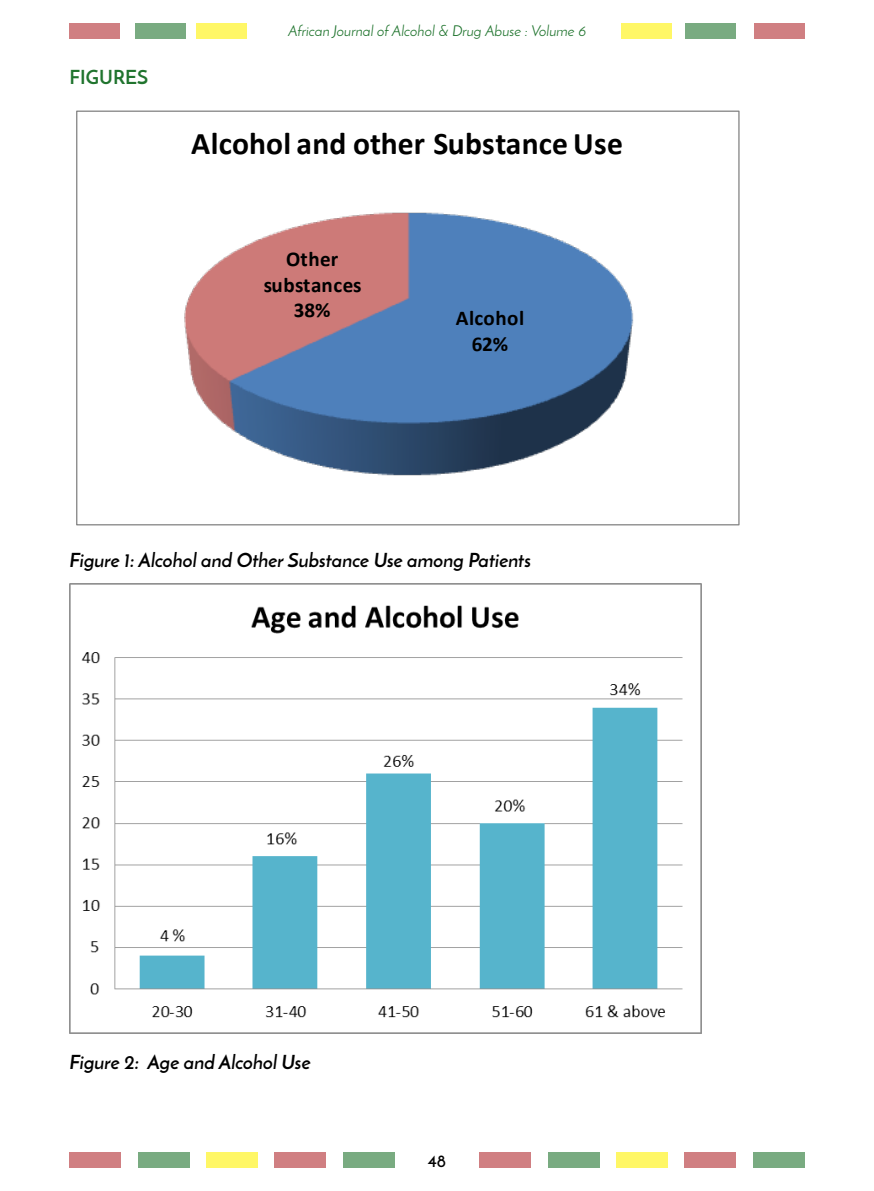
<style>
.page{position:relative;width:874px;height:1191px;background:#fff}
.page>*{position:absolute;margin:0;border:0;box-sizing:border-box;transform-origin:0 0}
.t1{font:700 31.68px "Calibri";letter-spacing:.005em;color:#000}
.t2{font:700 21px/25.7px "Calibri";letter-spacing:.02em;color:#000;text-align:center}
.t3{font:italic 700 19.25px "Josefin Sans";color:#000}
.t4{font:700 19.25px "Josefin Sans";color:#20742e}
.t5{font:600 17.5px "Josefin Sans";color:#000}
.t6{font:14.88px "Josefin Sans";color:#20742e}
</style>
<div class="page">
<div style="left:69px;top:1152px;width:52px;height:15px;background:#d07f82"></div>
<div style="left:479px;top:1152px;width:51px;height:15px;background:#d07f82"></div>
<div style="left:274px;top:1152px;width:52px;height:15px;background:#d07f82"></div>
<div style="left:684px;top:1152px;width:51px;height:15px;background:#d07f82"></div>
<div style="left:138px;top:1152px;width:51px;height:15px;background:#79ab81"></div>
<div style="left:548px;top:1152px;width:51px;height:15px;background:#79ab81"></div>
<div style="left:343px;top:1152px;width:51px;height:15px;background:#79ab81"></div>
<div style="left:752px;top:1152px;width:52px;height:15px;background:#79ab81"></div>
<div style="left:206px;top:1152px;width:51px;height:15px;background:#fff766"></div>
<div style="left:616px;top:1152px;width:51px;height:15px;background:#fff766"></div>
<div style="left:753px;top:23px;width:51px;height:15px;background:#d07f82"></div>
<div style="left:685px;top:23px;width:50px;height:15px;background:#79ab81"></div>
<div style="left:621px;top:23px;width:50px;height:15px;background:#fff766"></div>
<div style="left:69px;top:23px;width:51px;height:15px;background:#d07f82"></div>
<div style="left:135px;top:23px;width:50px;height:15px;background:#79ab81"></div>
<div style="left:196px;top:23px;width:50px;height:15px;background:#fff766"></div>
<img style="left:184px;top:212px;width:450px;height:264px">
<img style="left:69px;top:583px;width:632px;height:450px">
<p class="t4" style="left:69px;top:65px;width:80px">FIGURES</p>
<p class="t6" style="left:288px;top:22px;width:299px">African Journal of Alcohol &amp; Drug Abuse : Volume 6</p>
<h1 class="t1" style="left:191px;top:123px;width:433px">Alcohol and other Substance Use</h1>
<p class="t2" style="left:263px;top:246px;width:99px">Other substances<br>38%</p>
<p class="t2" style="left:456px;top:305px;width:70px;line-height:26.2px">Alcohol<br>62%</p>
<p class="t3" style="left:69px;top:548px;width:463px">Figure 1: Alcohol and Other Substance Use among Patients</p>
<p class="t3" style="left:69px;top:1050px;width:242px">Figure 2: Age and Alcohol Use</p>
<p class="t5" style="left:427px;top:1149px;width:20px">48</p>
</div>
